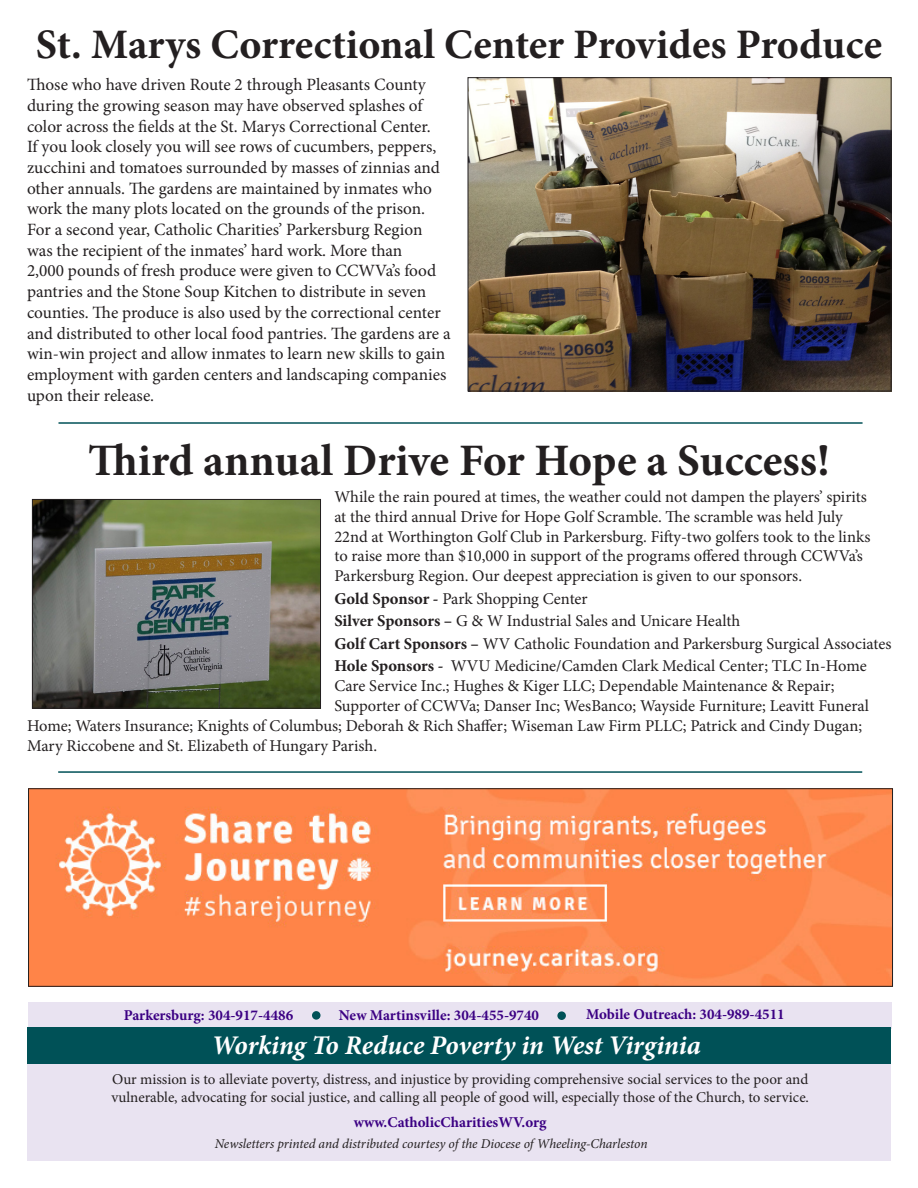
<style>
.page{position:relative;width:918px;height:1188px;background:#fff}
.page>*{position:absolute;margin:0;border:0;box-sizing:border-box;transform-origin:0 0}
.t1{font:700 45px "Minion Pro";color:#231f20}
.t2{font:700 42px "Minion Pro";letter-spacing:-.005em;color:#231f20}
.t3{font:italic 700 27px "Minion Pro";letter-spacing:-.005em;color:#fff}
.t4{font:17.25px/20.7px "Minion Pro";letter-spacing:-.005em;color:#231f20}
.t5{font:16.5px/19.8px "Minion Pro";color:#231f20}
.t6{font:15px "Minion Pro";color:#231f20}
.t7{font:700 15px "Minion Pro";color:#3b0083}
.t8{font:italic 13.5px "Minion Pro";letter-spacing:-.01em;color:#231f20}
.s1{font-weight:700}
</style>
<div class="page">
<div style="left:28px;top:1002px;width:864px;height:27px;background:#e9e3f1"></div>
<div style="left:27px;top:1029px;width:864px;height:132px;background:#e9e3f1"></div>
<div style="left:27px;top:1027px;width:864px;height:37px;background:#005157"></div>
<hr style="left:58px;top:422px;width:805px;height:2px;background:#005157">
<div style="left:312px;top:1011px;width:9px;height:9px;background:#005157;border-radius:50%"></div>
<div style="left:557px;top:1011px;width:9px;height:9px;background:#005157;border-radius:50%"></div>
<img style="left:470px;top:79px;width:420px;height:310px">
<div style="left:468px;top:77px;width:424px;height:314px;border:1px solid #231f20"></div>
<img style="left:34px;top:501px;width:285px;height:206px">
<div style="left:32px;top:499px;width:289px;height:210px;border:1px solid #231f20"></div>
<img style="left:30px;top:790px;width:861px;height:195px">
<div style="left:28px;top:788px;width:865px;height:199px;border:1px solid #231f20"></div>
<hr style="left:58px;top:771px;width:804px;height:2px;background:#005157">
<p class="t2" style="left:36px;top:15px;width:848px">St. Marys Correctional Center Provides Produce</p>
<p class="t4" style="left:27px;top:74px;width:414px">Those who have driven Route 2 through Pleasants County during the growing season may have observed splashes of color across the fields at the St. Marys Correctional Center.<br>If you look closely you will see rows of cucumbers, peppers, zucchini and tomatoes surrounded by masses of zinnias and other annuals. The gardens are maintained by inmates who work the many plots located on the grounds of the prison.</p>
<p class="t4" style="left:27px;top:219px;width:425px">For a second year, Catholic Charities’ Parkersburg Region was the recipient of the inmates’ hard work. More than<br>2,000 pounds of fresh produce were given to CCWVa’s food pantries and the Stone Soup Kitchen to distribute in seven counties. The produce is also used by the correctional center and distributed to other local food pantries. The gardens are a win-win project and allow inmates to learn new skills to gain employment with garden centers and landscaping companies upon their release.</p>
<p class="t1" style="left:88px;top:429px;width:743px">Third annual Drive For Hope a Success!</p>
<p class="t5" style="left:334px;top:487px;width:537px">While the rain poured at times, the weather could not dampen the players’ spirits at the third annual Drive for Hope Golf Scramble. The scramble was held July 22nd at Worthington Golf Club in Parkersburg. Fifty-two golfers took to the links to raise more than $10,000 in support of the programs offered through CCWVa’s Parkersburg Region. Our deepest appreciation is given to our sponsors.</p>
<p class="t5" style="left:334px;top:589px;width:255px"><span class="s1">Gold Sponsor -</span> Park Shopping Center</p>
<p class="t5" style="left:334px;top:611px;width:407px"><span class="s1">Silver Sponsors –</span> G &amp; W Industrial Sales and Unicare Health</p>
<p class="t5" style="left:334px;top:634px;width:559px"><span class="s1">Golf Cart Sponsors –</span> WV Catholic Foundation and Parkersburg Surgical Associates</p>
<p class="t5" style="left:334px;top:656px;width:534px"><span class="s1">Hole Sponsors -</span> WVU Medicine/Camden Clark Medical Center; TLC In-Home</p>
<p class="t5" style="left:334px;top:676px;width:502px">Care Service Inc.; Hughes &amp; Kiger LLC; Dependable Maintenance &amp; Repair;</p>
<p class="t5" style="left:334px;top:696px;width:536px">Supporter of CCWVa; Danser Inc; WesBanco; Wayside Furniture; Leavitt Funeral</p>
<p class="t5" style="left:27px;top:716px;width:837px">Home; Waters Insurance; Knights of Columbus; Deborah &amp; Rich Shaffer; Wiseman Law Firm PLLC; Patrick and Cindy Dugan;</p>
<p class="t5" style="left:27px;top:736px;width:352px">Mary Riccobene and St. Elizabeth of Hungary Parish.</p>
<p class="t7" style="left:124px;top:1005px;width:171px">Parkersburg: 304-917-4486</p>
<p class="t7" style="left:339px;top:1005px;width:202px">New Martinsville: 304-455-9740</p>
<p class="t7" style="left:586px;top:1004px;width:200px">Mobile Outreach: 304-989-4511</p>
<p class="t3" style="left:212px;top:1026px;width:491px">Working To Reduce Poverty in West Virginia</p>
<p class="t6" style="left:112px;top:1069px;width:698px">Our mission is to alleviate poverty, distress, and injustice by providing comprehensive social services to the poor and</p>
<p class="t6" style="left:111px;top:1087px;width:699px">vulnerable, advocating for social justice, and calling all people of good will, especially those of the Church, to service.</p>
<p class="t8" style="left:215px;top:1135px;width:434px">Newsletters printed and distributed courtesy of the Diocese of Wheeling-Charleston</p>
<p class="t7" style="left:354px;top:1112px;width:194px">www.CatholicCharitiesWV.org</p>
</div>
